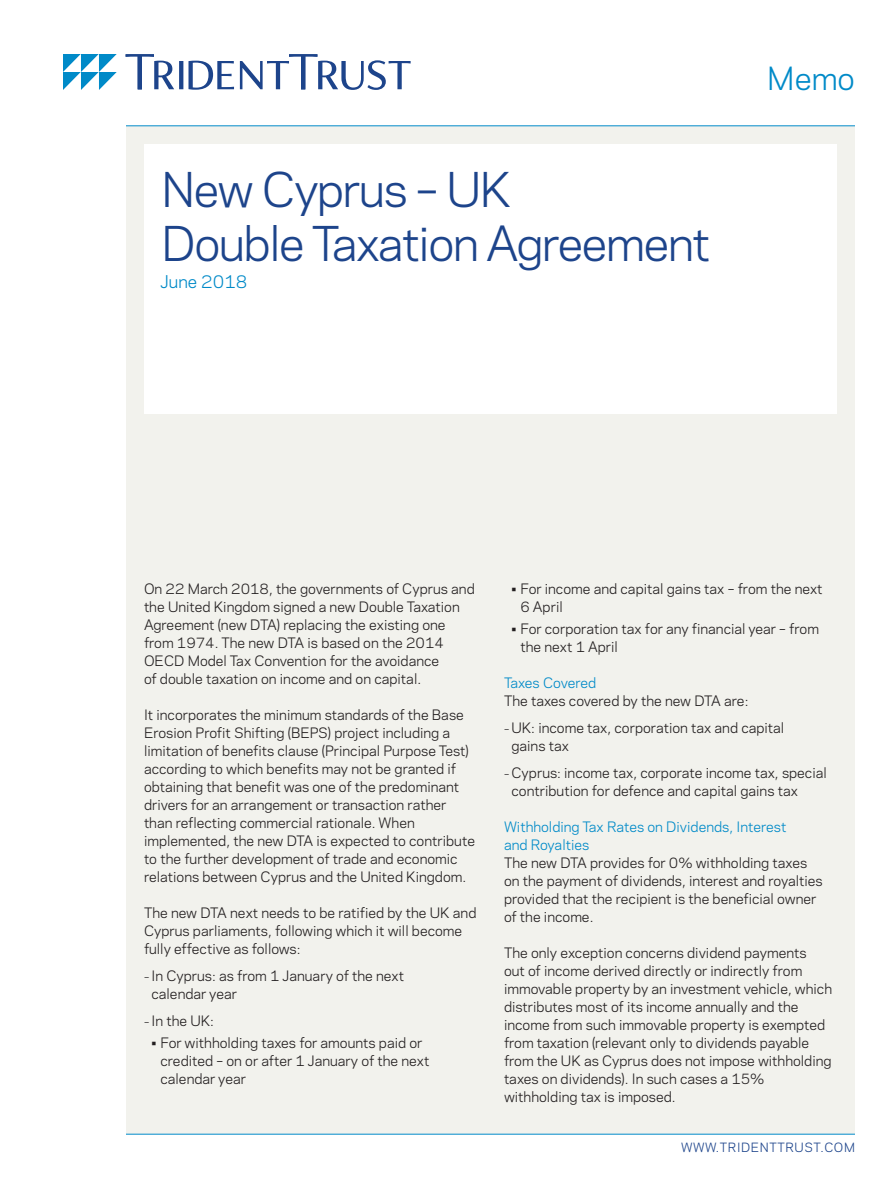
<style>
.page{position:relative;width:891px;height:1188px;background:#fff}
.page>*{position:absolute;margin:0;border:0;box-sizing:border-box;transform-origin:0 0}
.Memo_Title{font:45px/54px "Polaris";letter-spacing:-.03em;color:#1d448b}
.t1{font:30px "Polaris";color:#008ac8}
.Date{font:16.5px "Polaris";color:#008ac8}
._1st_Paragraph{font:13.5px/18px "Polaris";color:#231f20}
.Head_2{font:13.5px/18px "Polaris";color:#008ac8}
.t2{font:12px "Polaris";letter-spacing:.05em;color:#1d448b}
.s1{font-size:10.5px}
</style>
<div class="page">
<div style="left:126px;top:126px;width:729px;height:1008px;background:#f2f2ed"></div>
<hr style="left:126px;top:126px;width:729px;height:1px;background:#008ac8">
<hr style="left:126px;top:1134px;width:729px;height:1px;background:#008ac8">
<svg style="left:126px;top:54px;width:285px;height:36px"></svg>
<svg style="left:63px;top:54px;width:54px;height:36px"></svg>
<div style="left:144px;top:144px;width:693px;height:270px;background:#fff"></div>
<p class="Memo_Title" style="left:162px;top:160px;width:550px">New Cyprus – UK<br>Double Taxation Agreement</p>
<p class="Date" style="left:161px;top:269px;width:88px">June 2018</p>
<h2 class="t1" style="left:767px;top:56px;width:89px">Memo</h2>
<p class="_1st_Paragraph" style="left:144px;top:579px;width:332px">On 22 March 2018, the governments of Cyprus and the United Kingdom signed a new Double Taxation Agreement (new DTA) replacing the existing one from 1974. The new DTA is based on the 2014<br>OECD Model Tax Convention for the avoidance<br>of double taxation on income and on capital.</p>
<p class="_1st_Paragraph" style="left:144px;top:705px;width:333px">It incorporates the minimum standards of the Base Erosion Profit Shifting (BEPS) project including a limitation of benefits clause (Principal Purpose Test) according to which benefits may not be granted if obtaining that benefit was one of the predominant drivers for an arrangement or transaction rather than reflecting commercial rationale. When implemented, the new DTA is expected to contribute to the further development of trade and economic relations between Cyprus and the United Kingdom.</p>
<p class="_1st_Paragraph" style="left:144px;top:903px;width:334px">The new DTA next needs to be ratified by the UK and<br>Cyprus parliaments, following which it will become fully effective as follows:</p>
<p class="_1st_Paragraph" style="left:152px;top:966px;width:254px;text-indent:-8px"><span class="s1">–</span> In Cyprus: as from 1 January of the next calendar year</p>
<p class="_1st_Paragraph" style="left:144px;top:1011px;width:72px"><span class="s1">–</span> In the UK:</p>
<p class="_1st_Paragraph" style="left:160px;top:1033px;width:270px;text-indent:-9px">• For withholding taxes for amounts paid or credited – on or after 1 January of the next calendar year</p>
<p class="_1st_Paragraph" style="left:520px;top:579px;width:304px;text-indent:-9px">• For income and capital gains tax – from the next<br>6 April</p>
<p class="_1st_Paragraph" style="left:520px;top:619px;width:300px;text-indent:-9px">• For corporation tax for any financial year – from the next 1 April</p>
<p class="Head_2" style="left:504px;top:673px;width:94px">Taxes Covered</p>
<p class="_1st_Paragraph" style="left:504px;top:691px;width:246px">The taxes covered by the new DTA are:</p>
<p class="_1st_Paragraph" style="left:512px;top:718px;width:274px;text-indent:-8px"><span class="s1">–</span> UK: income tax, corporation tax and capital gains tax</p>
<p class="_1st_Paragraph" style="left:512px;top:763px;width:317px;text-indent:-8px"><span class="s1">–</span> Cyprus: income tax, corporate income tax, special contribution for defence and capital gains tax</p>
<p class="Head_2" style="left:504px;top:817px;width:284px">Withholding Tax Rates on Dividends, Interest and Royalties</p>
<p class="_1st_Paragraph" style="left:504px;top:853px;width:320px">The new DTA provides for 0% withholding taxes on the payment of dividends, interest and royalties provided that the recipient is the beneficial owner of the income.</p>
<p class="_1st_Paragraph" style="left:504px;top:943px;width:330px">The only exception concerns dividend payments<br>out of income derived directly or indirectly from immovable property by an investment vehicle, which distributes most of its income annually and the income from such immovable property is exempted from taxation (relevant only to dividends payable from the UK as Cyprus does not impose withholding taxes on dividends). In such cases a 15% withholding tax is imposed.</p>
<p class="t2" style="left:681px;top:1138px;width:175px">WWW.TRIDENTTRUST.COM</p>
</div>
